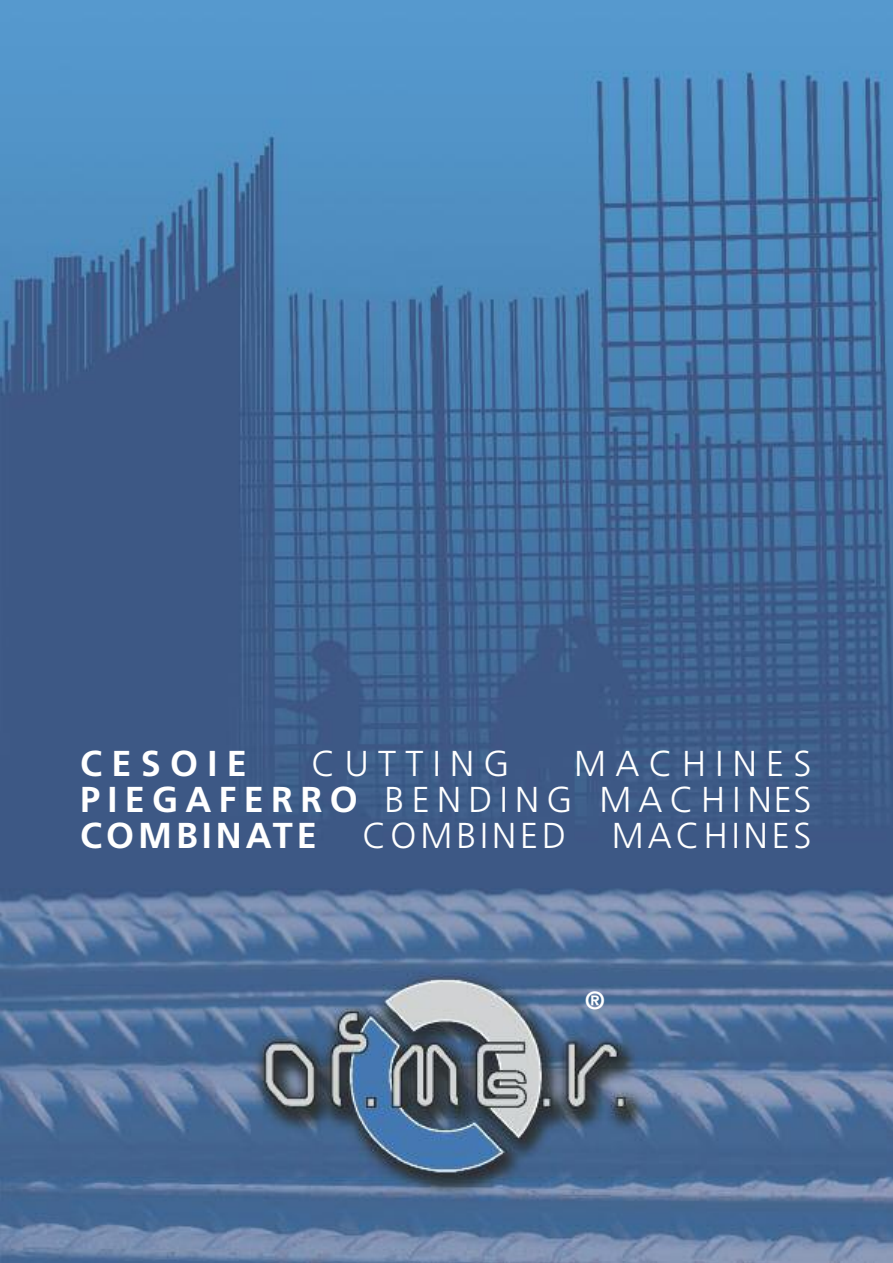
<style>
.page{position:relative;width:893px;height:1263px;background:#fff}
.page>*{position:absolute;margin:0;border:0;box-sizing:border-box;transform-origin:0 0}
.t1{font:300 36px/36px "Frutiger";letter-spacing:.205em;color:#fff;text-align:justify}
.t2{font:300 36px "Frutiger";letter-spacing:.11em;color:#fff}
.t3{font:300 36px "Frutiger";letter-spacing:.26em;color:#fff}
.t4{font:700 36px "Frutiger";letter-spacing:.26em;color:#fff}
.t5{font:700 24px "Helvetica LT";color:#fff}
.s1{font-weight:700}
</style>
<div class="page">
<img style="left:0;top:0;width:893px;height:1263px">
<p class="t1" style="left:80px;top:749px;width:733px;text-indent:494px">MACHINES <span class="s1">PIEGAFERRO</span> BENDING MACHINES <span class="s1">COMBINATE</span></p>
<p class="t4" style="left:80px;top:749px;width:168px">CESOIE</p>
<p class="t3" style="left:311px;top:749px;width:200px">CUTTING</p>
<p class="t2" style="left:362px;top:821px;width:205px">COMBINED</p>
<p class="t2" style="left:612px;top:821px;width:201px">MACHINES</p>
<p class="t5" style="left:586px;top:992px;width:19px">®</p>
</div>
